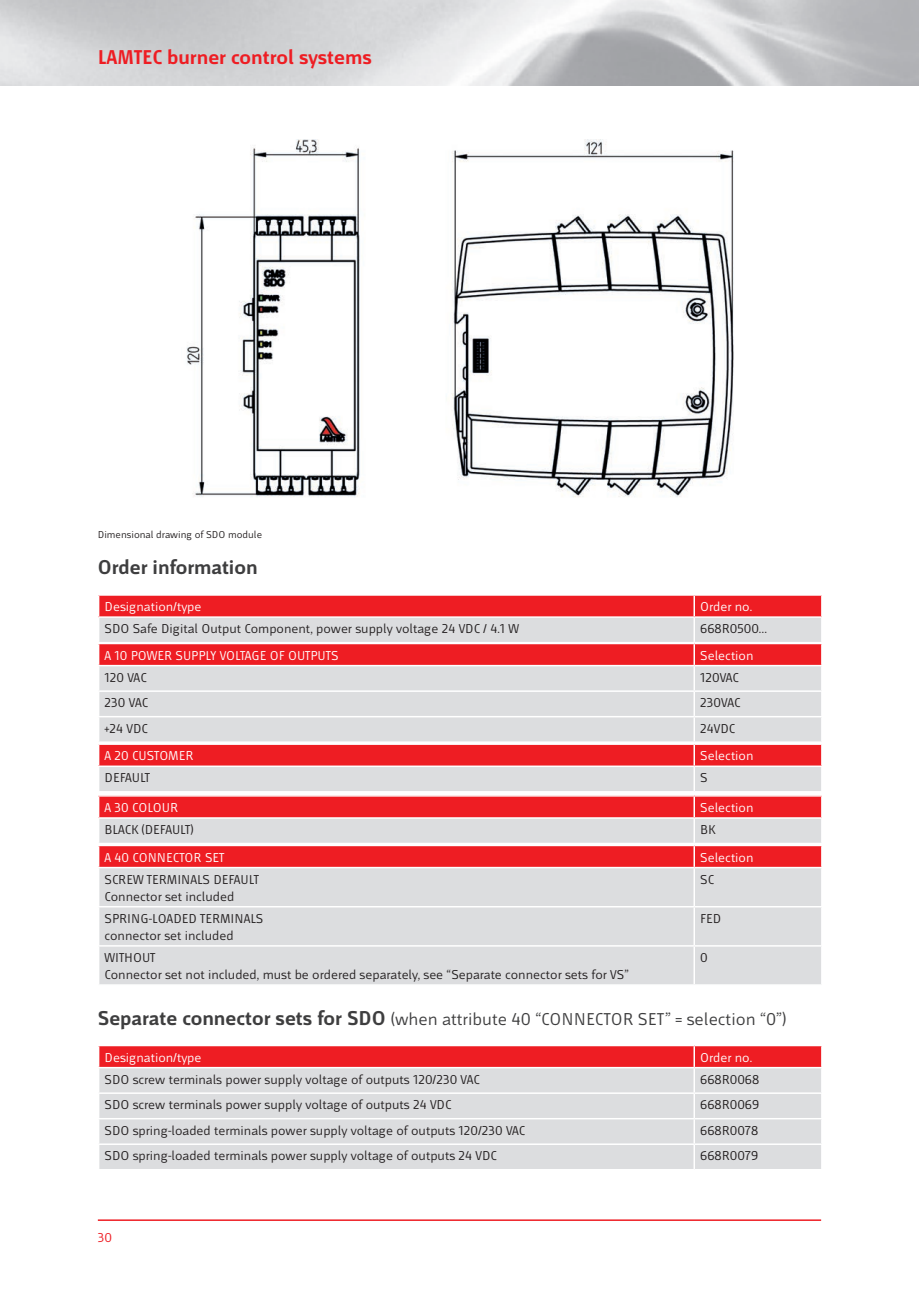
<style>
.page{position:relative;width:919px;height:1289px;background:#fff}
.page>*{position:absolute;margin:0;border:0;box-sizing:border-box;transform-origin:0 0}
.t1{font:700 21px "Mr Jones";color:#ee1d23}
.t2{font:700 21px "Mr Jones";color:#3e3e3f}
.t3{font:18px "Mr Jones";color:#3e3e3f}
.t4{font:13.5px/17px "Mr Jones";color:#231f20}
.t5{font:13.5px "Mr Jones";color:#fff}
.t6{font:13.5px "Mr Jones";color:#ee1d23}
.t7{font:10.5px "Mr Jones";color:#231f20}
.s1{font-weight:700;font-size:21px}
</style>
<div class="page">
<hr style="left:98px;top:1219px;width:723px;height:1px;background:#ee1d23">
<img style="left:187px;top:140px;width:547px;height:357px">
<div style="left:99px;top:868px;width:722px;height:116px;background:#dcdddf"></div>
<svg style="left:98px;top:595px;width:724px;height:271px;background:#e6979b"></svg>
<hr style="left:693px;top:868px;width:2px;height:38px;background:#fff">
<hr style="left:98px;top:906px;width:596px;height:1px;background:#fff">
<hr style="left:694px;top:906px;width:128px;height:1px;background:#fff">
<hr style="left:693px;top:907px;width:2px;height:38px;background:#fff">
<hr style="left:98px;top:945px;width:596px;height:1px;background:#fff">
<hr style="left:694px;top:945px;width:128px;height:1px;background:#fff">
<hr style="left:693px;top:946px;width:2px;height:38px;background:#fff">
<div style="left:99px;top:1045px;width:595px;height:22px;background:#ee1d23"></div>
<div style="left:694px;top:1045px;width:127px;height:22px;background:#ee1d23"></div>
<div style="left:99px;top:1068px;width:722px;height:100px;background:#dcdddf"></div>
<hr style="left:98px;top:1044px;width:596px;height:2px;background:#fff">
<hr style="left:694px;top:1044px;width:128px;height:2px;background:#fff">
<hr style="left:693px;top:1046px;width:2px;height:20px;background:#fff">
<hr style="left:98px;top:1066px;width:596px;height:2px;background:#fff">
<hr style="left:694px;top:1066px;width:128px;height:2px;background:#fff">
<hr style="left:693px;top:1068px;width:2px;height:24px;background:#fff">
<hr style="left:98px;top:1092px;width:596px;height:1px;background:#fff">
<hr style="left:694px;top:1092px;width:128px;height:1px;background:#fff">
<hr style="left:693px;top:1093px;width:2px;height:24px;background:#fff">
<hr style="left:98px;top:1117px;width:596px;height:2px;background:#fff">
<hr style="left:694px;top:1117px;width:128px;height:2px;background:#fff">
<hr style="left:693px;top:1119px;width:2px;height:24px;background:#fff">
<hr style="left:98px;top:1143px;width:596px;height:1px;background:#fff">
<hr style="left:694px;top:1143px;width:128px;height:1px;background:#fff">
<hr style="left:693px;top:1144px;width:2px;height:24px;background:#fff">
<svg style="left:821px;top:1046px;width:1px;height:21px"></svg>
<h1 class="t1" style="left:98px;top:46px;width:275px">LAMTEC burner control systems</h1>
<p class="t7" style="left:98px;top:529px;width:166px">Dimensional drawing of SDO module</p>
<h1 class="t2" style="left:98px;top:556px;width:161px">Order information</h1>
<p class="t5" style="left:105px;top:599px;width:98px">Designation/type</p>
<p class="t5" style="left:700px;top:599px;width:53px">Order no.</p>
<p class="t4" style="left:105px;top:620px;width:416px">SDO Safe Digital Output Component, power supply voltage 24 VDC / 4.1 W</p>
<p class="t4" style="left:700px;top:620px;width:68px">668R0500…</p>
<p class="t5" style="left:105px;top:648px;width:235px">A 10 POWER SUPPLY VOLTAGE OF OUTPUTS</p>
<p class="t5" style="left:700px;top:648px;width:55px">Selection</p>
<p class="t4" style="left:105px;top:669px;width:43px">120 VAC</p>
<p class="t4" style="left:700px;top:669px;width:40px">120VAC</p>
<p class="t4" style="left:105px;top:694px;width:45px">230 VAC</p>
<p class="t4" style="left:700px;top:694px;width:42px">230VAC</p>
<p class="t4" style="left:105px;top:720px;width:45px">+24 VDC</p>
<p class="t4" style="left:700px;top:720px;width:36px">24VDC</p>
<p class="t5" style="left:105px;top:748px;width:90px">A 20 CUSTOMER</p>
<p class="t5" style="left:700px;top:748px;width:55px">Selection</p>
<p class="t4" style="left:105px;top:769px;width:47px">DEFAULT</p>
<p class="t4" style="left:700px;top:769px;width:9px">S</p>
<p class="t5" style="left:105px;top:800px;width:75px">A 30 COLOUR</p>
<p class="t5" style="left:700px;top:800px;width:55px">Selection</p>
<p class="t4" style="left:105px;top:821px;width:90px">BLACK (DEFAULT)</p>
<p class="t4" style="left:700px;top:821px;width:17px">BK</p>
<p class="t5" style="left:105px;top:849px;width:121px">A 40 CONNECTOR SET</p>
<p class="t5" style="left:700px;top:849px;width:55px">Selection</p>
<p class="t4" style="left:105px;top:870px;width:156px">SCREW TERMINALS DEFAULT<br>Connector set included</p>
<p class="t4" style="left:700px;top:870px;width:15px">SC</p>
<p class="t4" style="left:105px;top:910px;width:160px">SPRING-LOADED TERMINALS connector set included</p>
<p class="t4" style="left:700px;top:910px;width:22px">FED</p>
<p class="t4" style="left:105px;top:949px;width:525px">WITHOUT<br>Connector set not included, must be ordered separately, see “Separate connector sets for VS”</p>
<p class="t4" style="left:700px;top:949px;width:9px">0</p>
<h2 class="t3" style="left:98px;top:1008px;width:690px"><span class="s1">Separate connector sets for SDO</span> (when attribute 40 “CONNECTOR SET” = selection “0”)</h2>
<p class="t5" style="left:105px;top:1049px;width:98px">Designation/type</p>
<p class="t5" style="left:700px;top:1049px;width:53px">Order no.</p>
<p class="t4" style="left:105px;top:1070px;width:376px">SDO screw terminals power supply voltage of outputs 120/230 VAC</p>
<p class="t4" style="left:700px;top:1070px;width:61px">668R0068</p>
<p class="t4" style="left:105px;top:1096px;width:348px">SDO screw terminals power supply voltage of outputs 24 VDC</p>
<p class="t4" style="left:700px;top:1096px;width:61px">668R0069</p>
<p class="t4" style="left:105px;top:1121px;width:422px">SDO spring-loaded terminals power supply voltage of outputs 120/230 VAC</p>
<p class="t4" style="left:700px;top:1121px;width:60px">668R0078</p>
<p class="t4" style="left:105px;top:1147px;width:393px">SDO spring-loaded terminals power supply voltage of outputs 24 VDC</p>
<p class="t4" style="left:700px;top:1147px;width:60px">668R0079</p>
<p class="t6" style="left:98px;top:1230px;width:16px">30</p>
</div>
